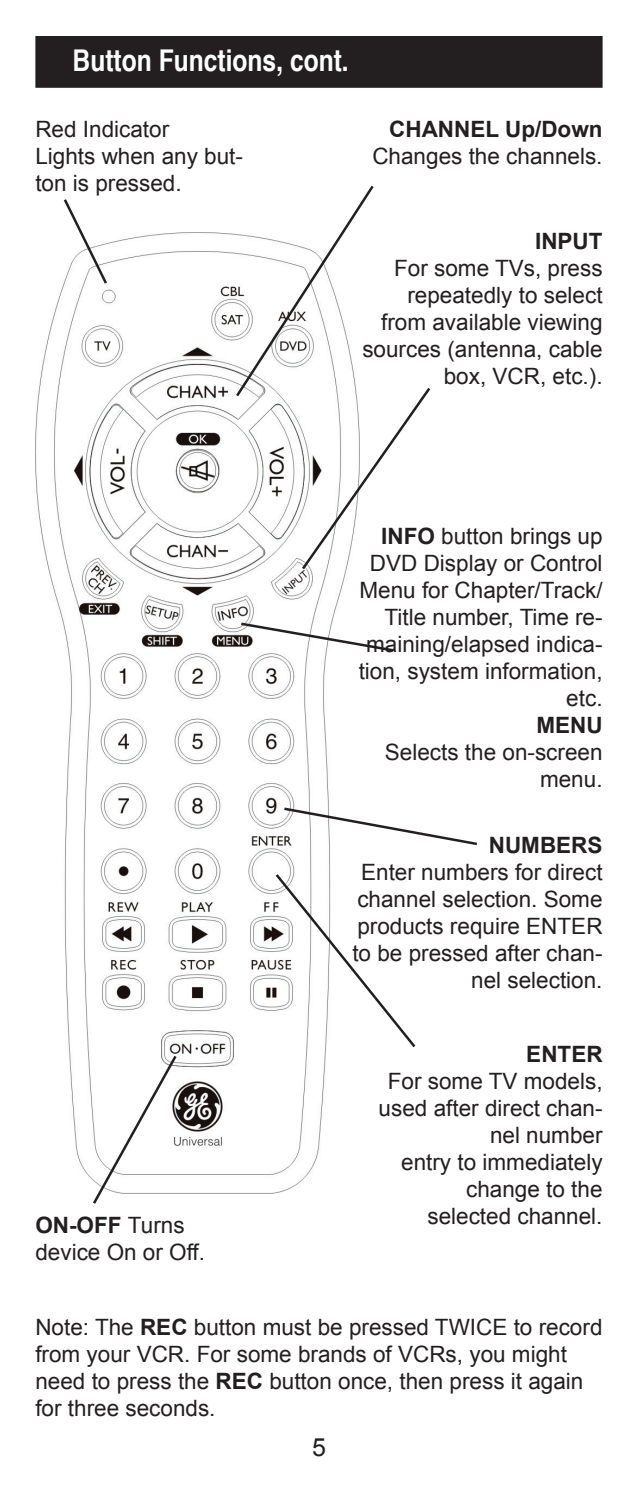
<style>
.page{position:relative;width:638px;height:1489px;background:#fff}
.page>*{position:absolute;margin:0;border:0;box-sizing:border-box;transform-origin:0 0}
.t1{font:700 condensed 30px "Helvetica";color:#fff}
.t2{font:22.5px/27px "Arial";color:#231f20;text-align:right}
.t3{font:700 22.5px "Arial";color:#231f20}
.s1{font-weight:700}
</style>
<div class="page">
<img style="left:35px;top:232px;width:311px;height:961px">
<svg style="left:234px;top:185px;width:197px;height:387px"></svg>
<svg style="left:238px;top:621px;width:156px;height:32px"></svg>
<svg style="left:62px;top:199px;width:47px;height:87px"></svg>
<svg style="left:281px;top:805px;width:196px;height:41px"></svg>
<svg style="left:273px;top:871px;width:143px;height:178px"></svg>
<div style="left:37px;top:37px;width:564px;height:49px;background:#231f20"></div>
<div style="left:35px;top:36px;width:567px;height:52px;border:2px solid #231f20"></div>
<svg style="left:91px;top:1052px;width:88px;height:152px"></svg>
<h1 class="t1" style="left:73px;top:42px;width:278px">Button Functions, cont.</h1>
<p class="t2" style="left:35px;top:115px;width:209px;text-align:left">Red Indicator<br>Lights when any but&shy;ton is pressed.</p>
<p class="t3" style="left:389px;top:116px;width:215px">CHANNEL Up/Down</p>
<p class="t2" style="left:372px;top:142px;width:232px">Changes the channels.</p>
<p class="t3" style="left:535px;top:228px;width:69px">INPUT</p>
<p class="t2" style="left:362px;top:254px;width:242px">For some TVs, press repeatedly to select from available viewing sources (antenna, cable box, VCR, etc.).</p>
<p class="t2" style="left:359px;top:522px;width:245px"><span class="s1">INFO</span> button brings up<br>DVD Display or Control<br>Menu for Chapter/Track/<br>Title number, Time re&shy;maining/elapsed indica&shy;tion, system information, etc.</p>
<p class="t3" style="left:536px;top:712px;width:68px">MENU</p>
<p class="t2" style="left:385px;top:738px;width:219px">Selects the on-screen menu.</p>
<p class="t2" style="left:35px;top:1211px;width:171px;text-align:left"><span class="s1">ON-OFF</span> Turns device On or Off.</p>
<p class="t3" style="left:489px;top:832px;width:115px">NUMBERS</p>
<p class="t2" style="left:352px;top:858px;width:252px">Enter numbers for direct channel selection. Some products require ENTER to be pressed after chan&shy;nel selection.</p>
<p class="t3" style="left:526px;top:1041px;width:78px">ENTER</p>
<p class="t2" style="left:379px;top:1067px;width:225px">For some TV models, used after direct chan&shy;nel number<br>entry to immediately change to the selected channel.</p>
<p class="t2" style="left:35px;top:1313px;width:568px;text-align:left">Note: The <span class="s1">REC</span> button must be pressed TWICE to record from your VCR. For some brands of VCRs, you might need to press the <span class="s1">REC</span> button once, then press it again for three seconds.</p>
</div>
